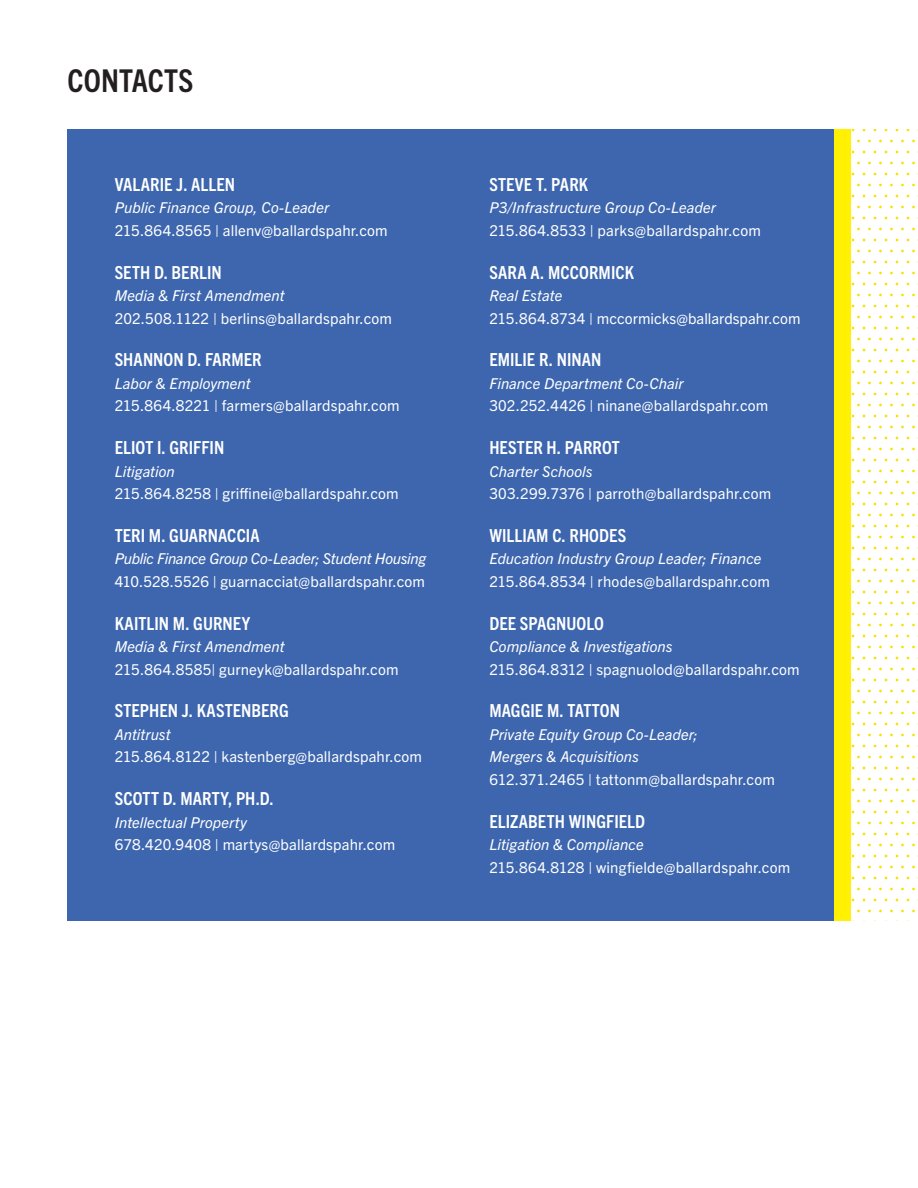
<style>
.page{position:relative;width:918px;height:1188px;background:#fff}
.page>*{position:absolute;margin:0;border:0;box-sizing:border-box;transform-origin:0 0}
.BODY_COPY{font:700 condensed 31.5px "Trade Gothic Next LT Pro";letter-spacing:.005em;color:#231f20}
.BODY_COPY__COLUMN{font:700 condensed 18px "Trade Gothic Next LT Pro";letter-spacing:.005em;color:#fff}
.BODY_COPY__COLUMN-2{font:15px/22.5px "Trade Gothic Next LT Pro";letter-spacing:.01em;color:#fff}
.BODY_COPY__COLUMN-3{font:italic 15px/22.5px "Trade Gothic Next LT Pro";color:#fff}
.s1{font-style:italic}
.s2{font-style:normal}
</style>
<div class="page">
<div style="left:68px;top:130px;width:782px;height:791px;background:#3d66ae"></div>
<svg style="left:850px;top:130px;width:68px;height:791px"></svg>
<div style="left:834px;top:130px;width:16px;height:791px;background:#fff101"></div>
<p class="BODY_COPY" style="left:68px;top:59px;width:127px">CONTACTS</p>
<p class="BODY_COPY__COLUMN" style="left:115px;top:172px;width:122px">VALARIE J. ALLEN</p>
<p class="BODY_COPY__COLUMN-2" style="left:115px;top:196px;width:275px"><span class="s1">Public Finance Group, Co-Leader<br></span>215.864.8565 | allenv@ballardspahr.com</p>
<p class="BODY_COPY__COLUMN" style="left:115px;top:260px;width:109px">SETH D. BERLIN</p>
<p class="BODY_COPY__COLUMN-2" style="left:115px;top:283px;width:279px"><span class="s1">Media &amp; First Amendment<br></span>202.508.1122 | berlins@ballardspahr.com</p>
<p class="BODY_COPY__COLUMN" style="left:115px;top:347px;width:148px">SHANNON D. FARMER</p>
<p class="BODY_COPY__COLUMN-2" style="left:115px;top:371px;width:286px"><span class="s1">Labor &amp; Employment<br></span>215.864.8221 | farmers@ballardspahr.com</p>
<p class="BODY_COPY__COLUMN" style="left:115px;top:435px;width:111px">ELIOT I. GRIFFIN</p>
<p class="BODY_COPY__COLUMN-2" style="left:115px;top:459px;width:285px"><span class="s1">Litigation<br></span>215.864.8258 | griffinei@ballardspahr.com</p>
<p class="BODY_COPY__COLUMN" style="left:115px;top:523px;width:146px">TERI M. GUARNACCIA</p>
<p class="BODY_COPY__COLUMN-3" style="left:115px;top:547px;width:313px">Public Finance Group Co-Leader; Student Housing<br><span class="s2">410.528.5526 | guarnacciat@ballardspahr.com</span></p>
<p class="BODY_COPY__COLUMN" style="left:115px;top:611px;width:137px">KAITLIN M. GURNEY</p>
<p class="BODY_COPY__COLUMN-2" style="left:115px;top:634px;width:285px"><span class="s1">Media &amp; First Amendment<br></span>215.864.8585| gurneyk@ballardspahr.com</p>
<p class="BODY_COPY__COLUMN" style="left:115px;top:698px;width:176px">STEPHEN J. KASTENBERG</p>
<p class="BODY_COPY__COLUMN-2" style="left:115px;top:722px;width:309px"><span class="s1">Antitrust<br></span>215.864.8122 | kastenberg@ballardspahr.com</p>
<p class="BODY_COPY__COLUMN" style="left:115px;top:786px;width:160px">SCOTT D. MARTY, PH.D.</p>
<p class="BODY_COPY__COLUMN-2" style="left:115px;top:810px;width:282px"><span class="s1">Intellectual Property<br></span>678.420.9408 | martys@ballardspahr.com</p>
<p class="BODY_COPY__COLUMN" style="left:489px;top:172px;width:100px">STEVE T. PARK</p>
<p class="BODY_COPY__COLUMN-2" style="left:489px;top:196px;width:273px"><span class="s1">P3/Infrastructure Group Co-Leader<br></span>215.864.8533 | parks@ballardspahr.com</p>
<p class="BODY_COPY__COLUMN" style="left:489px;top:260px;width:146px">SARA A. MCCORMICK</p>
<p class="BODY_COPY__COLUMN-2" style="left:489px;top:283px;width:313px"><span class="s1">Real Estate<br></span>215.864.8734 | mccormicks@ballardspahr.com</p>
<p class="BODY_COPY__COLUMN" style="left:489px;top:347px;width:114px">EMILIE R. NINAN</p>
<p class="BODY_COPY__COLUMN-2" style="left:489px;top:371px;width:281px"><span class="s1">Finance Department Co-Chair<br></span>302.252.4426 | ninane@ballardspahr.com</p>
<p class="BODY_COPY__COLUMN" style="left:489px;top:435px;width:132px">HESTER H. PARROT</p>
<p class="BODY_COPY__COLUMN-2" style="left:489px;top:459px;width:283px"><span class="s1">Charter Schools<br></span>303.299.7376 | parroth@ballardspahr.com</p>
<p class="BODY_COPY__COLUMN" style="left:489px;top:523px;width:139px">WILLIAM C. RHODES</p>
<p class="BODY_COPY__COLUMN-3" style="left:489px;top:547px;width:282px">Education Industry Group Leader; Finance<br><span class="s2">215.864.8534 | rhodes@ballardspahr.com</span></p>
<p class="BODY_COPY__COLUMN" style="left:489px;top:611px;width:116px">DEE SPAGNUOLO</p>
<p class="BODY_COPY__COLUMN-2" style="left:489px;top:634px;width:312px"><span class="s1">Compliance &amp; Investigations<br></span>215.864.8312 | spagnuolod@ballardspahr.com</p>
<p class="BODY_COPY__COLUMN" style="left:489px;top:698px;width:132px">MAGGIE M. TATTON</p>
<p class="BODY_COPY__COLUMN-3" style="left:489px;top:722px;width:287px">Private Equity Group Co-Leader;<br>Mergers &amp; Acquisitions<br><span class="s2">612.371.2465 | tattonm@ballardspahr.com</span></p>
<p class="BODY_COPY__COLUMN" style="left:489px;top:809px;width:157px">ELIZABETH WINGFIELD</p>
<p class="BODY_COPY__COLUMN-2" style="left:489px;top:832px;width:302px"><span class="s1">Litigation &amp; Compliance<br></span>215.864.8128 | wingfielde@ballardspahr.com</p>
</div>
